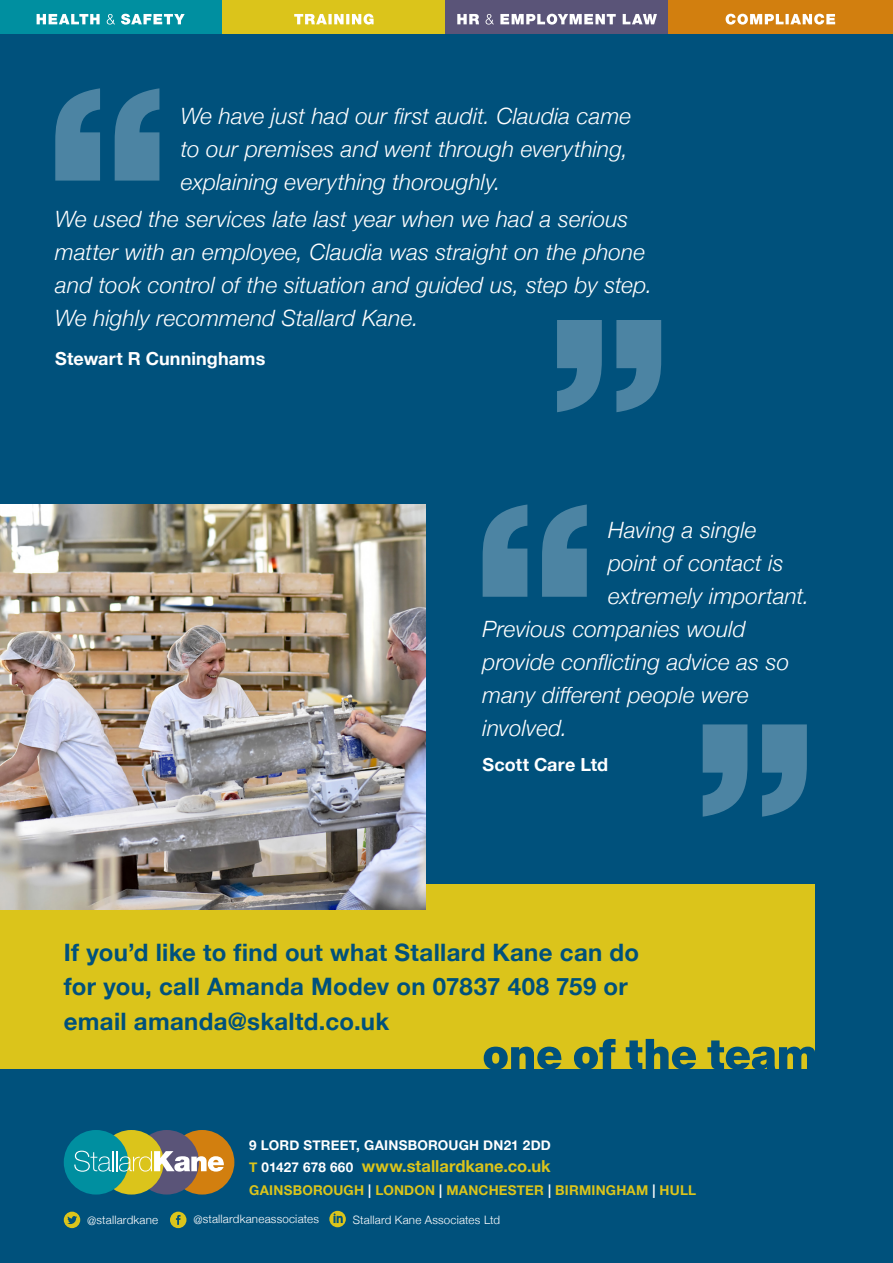
<style>
.page{position:relative;width:893px;height:1263px;background:#00517c}
.page>*{position:absolute;margin:0;border:0;box-sizing:border-box;transform-origin:0 0}
.t1{font:700 24px/34.5px "Helvetica Neue";letter-spacing:.015em;color:#00517c}
.t2{font:italic 300 22.5px/33px "Helvetica Neue";letter-spacing:.005em;color:#fff}
.t3{font:700 18px "Helvetica Neue";letter-spacing:.005em;color:#fff}
.t4{font:700 16.5px "Helvetica Neue";color:#dbc41b}
.t5{font:700 13.5px "Helvetica Neue";letter-spacing:.015em;color:#dbc41b}
.t6{font:700 13.5px "Helvetica Neue";letter-spacing:.015em;color:#fff}
.t7{font:300 11.55px "Helvetica Neue";letter-spacing:.02em;color:#fff}
.s1{font-size:13.5px}
.s2{font-size:13.5px;color:#fff}
.s3{color:#fff}
</style>
<div class="page">
<svg style="left:329px;top:1211px;width:17px;height:16px"></svg>
<svg style="left:170px;top:1212px;width:16px;height:16px"></svg>
<svg style="left:64px;top:1212px;width:16px;height:16px"></svg>
<svg style="left:557px;top:320px;width:104px;height:92px"></svg>
<svg style="left:55px;top:88px;width:104px;height:93px"></svg>
<div style="left:170px;top:1130px;width:64px;height:64px;background:#d27f0f;border-radius:50%"></div>
<div style="left:134px;top:1130px;width:65px;height:64px;background:#5a5478;border-radius:50%"></div>
<div style="left:99px;top:1130px;width:65px;height:64px;background:#dbc41b;border-radius:50%"></div>
<div style="left:64px;top:1130px;width:64px;height:64px;background:#008fa0;border-radius:50%"></div>
<svg style="left:74px;top:1151px;width:150px;height:21px"></svg>
<div style="left:0;top:0;width:222px;height:33px;background:#008fa0"></div>
<svg style="left:37px;top:14px;width:148px;height:11px"></svg>
<div style="left:222px;top:0;width:223px;height:33px;background:#dbc41b"></div>
<svg style="left:294px;top:14px;width:80px;height:11px"></svg>
<div style="left:445px;top:0;width:224px;height:33px;background:#5a5478"></div>
<svg style="left:457px;top:14px;width:200px;height:11px"></svg>
<div style="left:669px;top:0;width:224px;height:33px;background:#d27f0f"></div>
<svg style="left:726px;top:14px;width:109px;height:11px"></svg>
<div style="left:0;top:884px;width:814px;height:185px;background:#dbc41b"></div>
<img style="left:0;top:504px;width:426px;height:405px">
<svg style="left:483px;top:504px;width:104px;height:93px"></svg>
<svg style="left:703px;top:724px;width:104px;height:93px"></svg>
<svg style="left:484px;top:1039px;width:331px;height:30px"></svg>
<p class="t2" style="left:181px;top:98px;width:452px">We have just had our first audit. Claudia came to our premises and went through everything, explaining everything thoroughly.</p>
<p class="t2" style="left:55px;top:201px;width:599px">We used the services late last year when we had a serious matter with an employee, Claudia was straight on the phone and took control of the situation and guided us, step by step.<br>We highly recommend Stallard Kane.</p>
<p class="t3" style="left:55px;top:345px;width:212px">Stewart R Cunninghams</p>
<p class="t2" style="left:608px;top:512px;width:150px">Having a single</p>
<p class="t2" style="left:608px;top:545px;width:177px">point of contact is</p>
<p class="t2" style="left:608px;top:578px;width:203px">extremely important.</p>
<p class="t2" style="left:483px;top:611px;width:265px">Previous companies would</p>
<p class="t2" style="left:483px;top:644px;width:308px">provide conflicting advice as so</p>
<p class="t2" style="left:483px;top:677px;width:268px">many different people were</p>
<p class="t2" style="left:483px;top:710px;width:86px">involved.</p>
<p class="t3" style="left:483px;top:750px;width:127px">Scott Care Ltd</p>
<p class="t1" style="left:64px;top:936px;width:577px">If you’d like to find out what Stallard Kane can do for you, call Amanda Modev on 07837 408 759 or email amanda@skaltd.co.uk</p>
<p class="t6" style="left:249px;top:1134px;width:303px">9 LORD STREET, GAINSBOROUGH DN21 2DD</p>
<p class="t4" style="left:249px;top:1153px;width:303px"><span class="s1">T</span> <span class="s2">01427 678 660</span> www.stallardkane.co.uk</p>
<p class="t5" style="left:249px;top:1179px;width:448px">GAINSBOROUGH <span class="s3">|</span> LONDON <span class="s3">|</span> MANCHESTER <span class="s3">|</span> BIRMINGHAM <span class="s3">|</span> HULL</p>
<p class="t7" style="left:87px;top:1210px;width:72px">@stallardkane</p>
<p class="t7" style="left:193px;top:1210px;width:127px">@stallardkaneassociates</p>
<p class="t7" style="left:353px;top:1210px;width:149px">Stallard Kane Associates Ltd</p>
</div>
